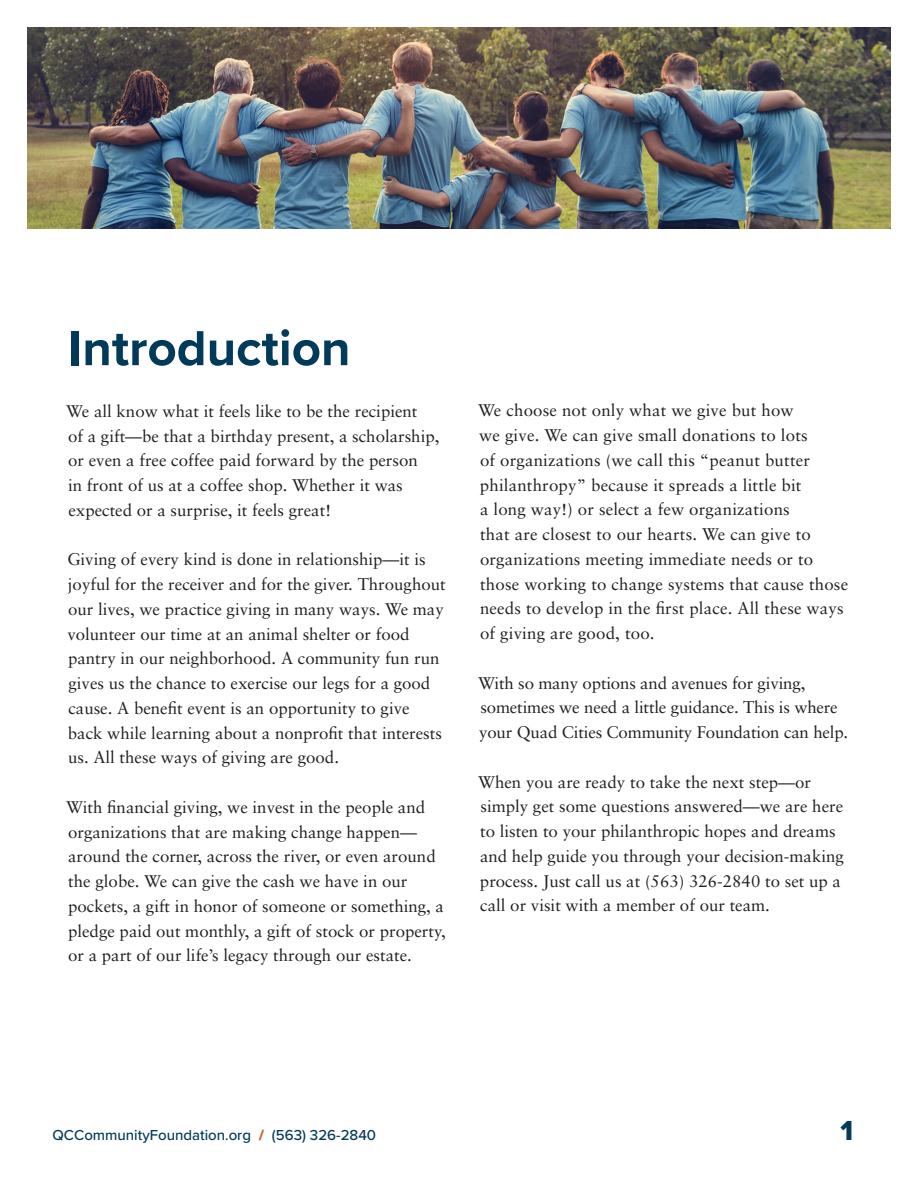
<style>
.page{position:relative;width:918px;height:1188px;background:#fff}
.page>*{position:absolute;margin:0;border:0;box-sizing:border-box;transform-origin:0 0}
.t1{font:700 51px "Proxima Nova";color:#023b5a}
.t2{font:28.5px "Proxima Nova Extrabld";color:#023b5a}
.t3{font:16.8px/24.8px "Sabon";color:#231f20}
.t4{font:500 15px "Proxima Nova";color:#033a58}
.s1{font-weight:900;color:#d25f27}
</style>
<div class="page">
<img style="left:27px;top:27px;width:864px;height:202px">
<p class="t1" style="left:68px;top:310px;width:284px">Introduction</p>
<p class="t3" style="left:66px;top:399px;width:375px">We all know what it feels like to be the recipient<br>of a gift—be that a birthday present, a scholarship, or even a free coffee paid forward by the person<br>in front of us at a coffee shop. Whether it was expected or a surprise, it feels great!</p>
<p class="t3" style="left:67px;top:547px;width:380px">Giving of every kind is done in relationship—it is joyful for the receiver and for the giver. Throughout our lives, we practice giving in many ways. We may volunteer our time at an animal shelter or food pantry in our neighborhood. A community fun run gives us the chance to exercise our legs for a good cause. A benefit event is an opportunity to give back while learning about a nonprofit that interests us. All these ways of giving are good.</p>
<p class="t3" style="left:66px;top:795px;width:381px">With financial giving, we invest in the people and organizations that are making change happen— around the corner, across the river, or even around the globe. We can give the cash we have in our pockets, a gift in honor of someone or something, a pledge paid out monthly, a gift of stock or property, or a part of our life’s legacy through our estate.</p>
<p class="t3" style="left:478px;top:398px;width:371px">We choose not only what we give but how<br>we give. We can give small donations to lots<br>of organizations (we call this “peanut butter philanthropy” because it spreads a little bit<br>a long way!) or select a few organizations<br>that are closest to our hearts. We can give to organizations meeting immediate needs or to those working to change systems that cause those needs to develop in the first place. All these ways of giving are good, too.</p>
<p class="t3" style="left:478px;top:670px;width:372px">With so many options and avenues for giving, sometimes we need a little guidance. This is where your Quad Cities Community Foundation can help.</p>
<p class="t3" style="left:478px;top:769px;width:367px">When you are ready to take the next step—or simply get some questions answered—we are here to listen to your philanthropic hopes and dreams and help guide you through your decision-making process. Just call us at (563) 326-2840 to set up a call or visit with a member of our team.</p>
<p class="t4" style="left:52px;top:1123px;width:325px">QCCommunityFoundation.org <span class="s1">/</span> (563) 326-2840</p>
<p class="t2" style="left:840px;top:1109px;width:14px">1</p>
</div>
